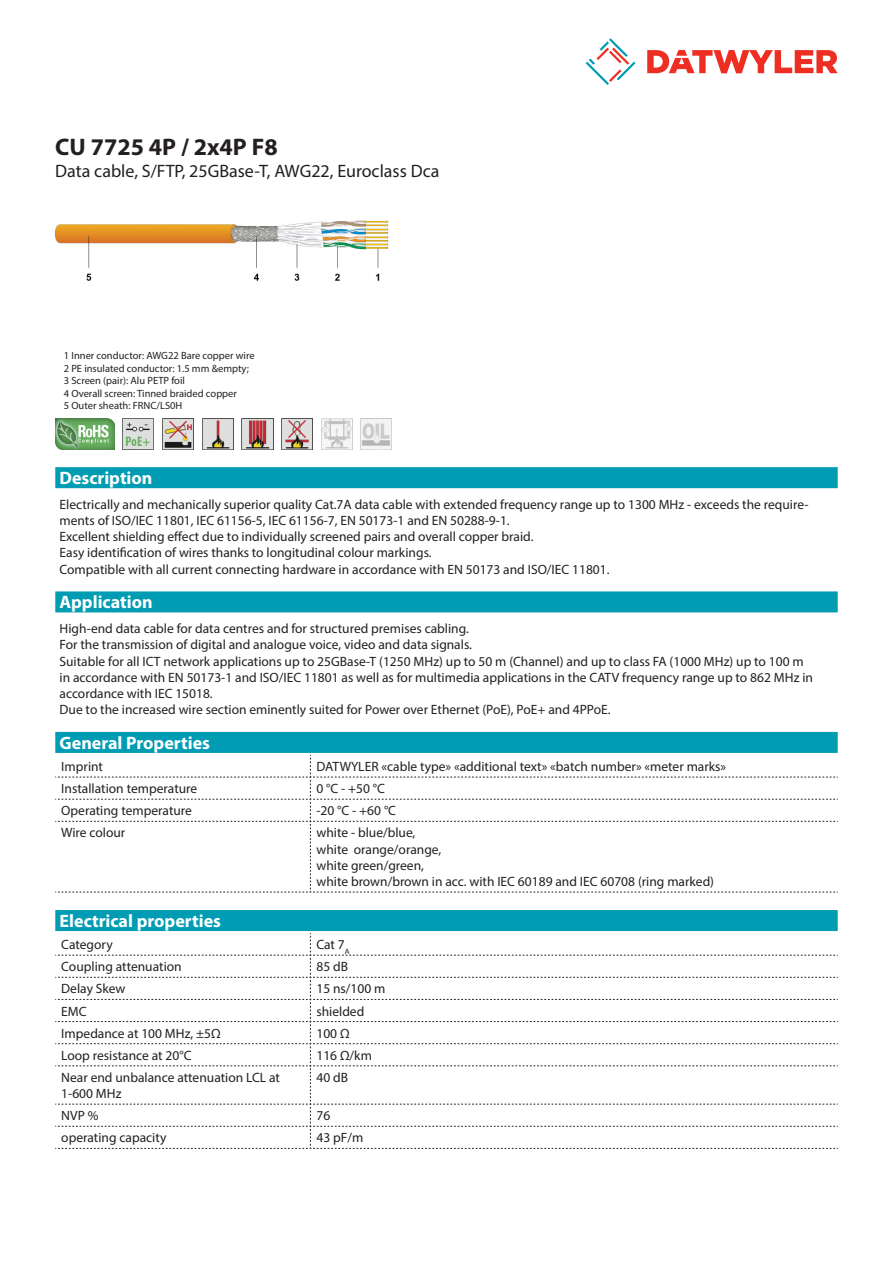
<style>
.page{position:relative;width:893px;height:1263px;background:#fff}
.page>*{position:absolute;margin:0;border:0;box-sizing:border-box;transform-origin:0 0}
.Product_Head{font:700 24px "Myriad Pro";color:#231f20}
.Standard_Head_Proper{font:700 18px "Myriad Pro";color:#fff}
.SubHead{font:18px "Myriad Pro";color:#231f20}
.Standard_text{font:13.5px/16.2px "Myriad Pro";color:#231f20}
.myriad_light_propert{font:13.5px/16.2px "Myriad Pro";color:#231f20}
.imagetext{font:10.5px/12.6px "Myriad Pro";color:#231f20}
</style>
<div class="page">
<svg style="left:586px;top:38px;width:49px;height:47px"></svg>
<svg style="left:647px;top:50px;width:191px;height:23px"></svg>
<img style="left:55px;top:220px;width:334px;height:61px">
<div style="left:55px;top:467px;width:783px;height:21px;background:#009cb3"></div>
<img style="left:361px;top:418px;width:31px;height:31px">
<img style="left:321px;top:418px;width:31px;height:31px">
<img style="left:282px;top:418px;width:31px;height:31px">
<img style="left:242px;top:418px;width:31px;height:31px">
<img style="left:202px;top:418px;width:31px;height:31px">
<img style="left:162px;top:418px;width:32px;height:31px">
<img style="left:122px;top:418px;width:32px;height:31px">
<img style="left:55px;top:418px;width:59px;height:31px">
<div style="left:55px;top:591px;width:783px;height:21px;background:#009cb3"></div>
<div style="left:55px;top:732px;width:783px;height:21px;background:#009cb3"></div>
<svg style="left:55px;top:755px;width:783px;height:138px"></svg>
<div style="left:55px;top:910px;width:783px;height:21px;background:#009cb3"></div>
<svg style="left:55px;top:933px;width:783px;height:216px"></svg>
<p class="Product_Head" style="left:55px;top:131px;width:224px">CU 7725 4P / 2x4P F8</p>
<p class="SubHead" style="left:55px;top:160px;width:386px">Data cable, S/FTP, 25GBase-T, AWG22, Euroclass Dca</p>
<p class="imagetext" style="left:64px;top:349px;width:192px">1 Inner conductor: AWG22 Bare copper wire 2 PE insulated conductor: 1.5 mm &amp;empty; 3 Screen (pair): Alu PETP foil<br>4 Overall screen: Tinned braided copper<br>5 Outer sheath: FRNC/LS0H</p>
<p class="Standard_Head_Proper" style="left:60px;top:466px;width:94px">Description</p>
<p class="Standard_text" style="left:60px;top:496px;width:751px">Electrically and mechanically superior quality Cat.7A data cable with extended frequency range up to 1300 MHz - exceeds the require&shy;ments of ISO/IEC 11801, IEC 61156-5, IEC 61156-7, EN 50173-1 and EN 50288-9-1.<br>Excellent shielding effect due to individually screened pairs and overall copper braid.<br>Easy identification of wires thanks to longitudinal colour markings.<br>Compatible with all current connecting hardware in accordance with EN 50173 and ISO/IEC 11801.</p>
<p class="Standard_Head_Proper" style="left:60px;top:591px;width:95px">Application</p>
<p class="Standard_text" style="left:60px;top:620px;width:755px">High-end data cable for data centres and for structured premises cabling.<br>For the transmission of digital and analogue voice, video and data signals.<br>Suitable for all ICT network applications up to 25GBase-T (1250 MHz) up to 50 m (Channel) and up to class FA (1000 MHz) up to 100 m in accordance with EN 50173-1 and ISO/IEC 11801 as well as for multimedia applications in the CATV frequency range up to 862 MHz in accordance with IEC 15018.<br>Due to the increased wire section eminently suited for Power over Ethernet (PoE), PoE+ and 4PPoE.</p>
<p class="Standard_Head_Proper" style="left:60px;top:731px;width:152px">General Properties</p>
<p class="myriad_light_propert" style="left:61px;top:758px;width:43px">Imprint</p>
<p class="myriad_light_propert" style="left:316px;top:758px;width:411px">DATWYLER «cable type» «additional text» «batch number» «meter marks»</p>
<p class="myriad_light_propert" style="left:61px;top:780px;width:137px">Installation temperature</p>
<p class="myriad_light_propert" style="left:316px;top:780px;width:70px">0 °C - +50 °C</p>
<p class="myriad_light_propert" style="left:61px;top:802px;width:132px">Operating temperature</p>
<p class="myriad_light_propert" style="left:316px;top:802px;width:81px">-20 °C - +60 °C</p>
<p class="myriad_light_propert" style="left:61px;top:825px;width:66px">Wire colour</p>
<p class="myriad_light_propert" style="left:316px;top:825px;width:101px">white - blue/blue,</p>
<p class="myriad_light_propert" style="left:316px;top:841px;width:126px">white orange/orange,</p>
<p class="myriad_light_propert" style="left:316px;top:857px;width:109px">white green/green,</p>
<p class="myriad_light_propert" style="left:316px;top:873px;width:399px">white brown/brown in acc. with IEC 60189 and IEC 60708 (ring marked)</p>
<p class="Standard_Head_Proper" style="left:60px;top:909px;width:163px">Electrical properties</p>
<p class="myriad_light_propert" style="left:61px;top:936px;width:53px">Category</p>
<p class="myriad_light_propert" style="left:316px;top:936px;width:35px">Cat 7<sub>A</sub></p>
<p class="myriad_light_propert" style="left:61px;top:958px;width:122px">Coupling attenuation</p>
<p class="myriad_light_propert" style="left:316px;top:958px;width:33px">85 dB</p>
<p class="myriad_light_propert" style="left:61px;top:980px;width:66px">Delay Skew</p>
<p class="myriad_light_propert" style="left:316px;top:980px;width:71px">15 ns/100 m</p>
<p class="myriad_light_propert" style="left:61px;top:1003px;width:27px">EMC</p>
<p class="myriad_light_propert" style="left:316px;top:1003px;width:49px">shielded</p>
<p class="myriad_light_propert" style="left:61px;top:1025px;width:161px">Impedance at 100 MHz, ±5Ω</p>
<p class="myriad_light_propert" style="left:316px;top:1025px;width:35px">100 Ω</p>
<p class="myriad_light_propert" style="left:61px;top:1047px;width:132px">Loop resistance at 20°C</p>
<p class="myriad_light_propert" style="left:316px;top:1047px;width:57px">116 Ω/km</p>
<p class="myriad_light_propert" style="left:61px;top:1069px;width:220px">Near end unbalance attenuation LCL at<br>1-600 MHz</p>
<p class="myriad_light_propert" style="left:316px;top:1069px;width:33px">40 dB</p>
<p class="myriad_light_propert" style="left:61px;top:1107px;width:39px">NVP %</p>
<p class="myriad_light_propert" style="left:316px;top:1107px;width:15px">76</p>
<p class="myriad_light_propert" style="left:61px;top:1129px;width:107px">operating capacity</p>
<p class="myriad_light_propert" style="left:316px;top:1129px;width:48px">43 pF/m</p>
</div>
